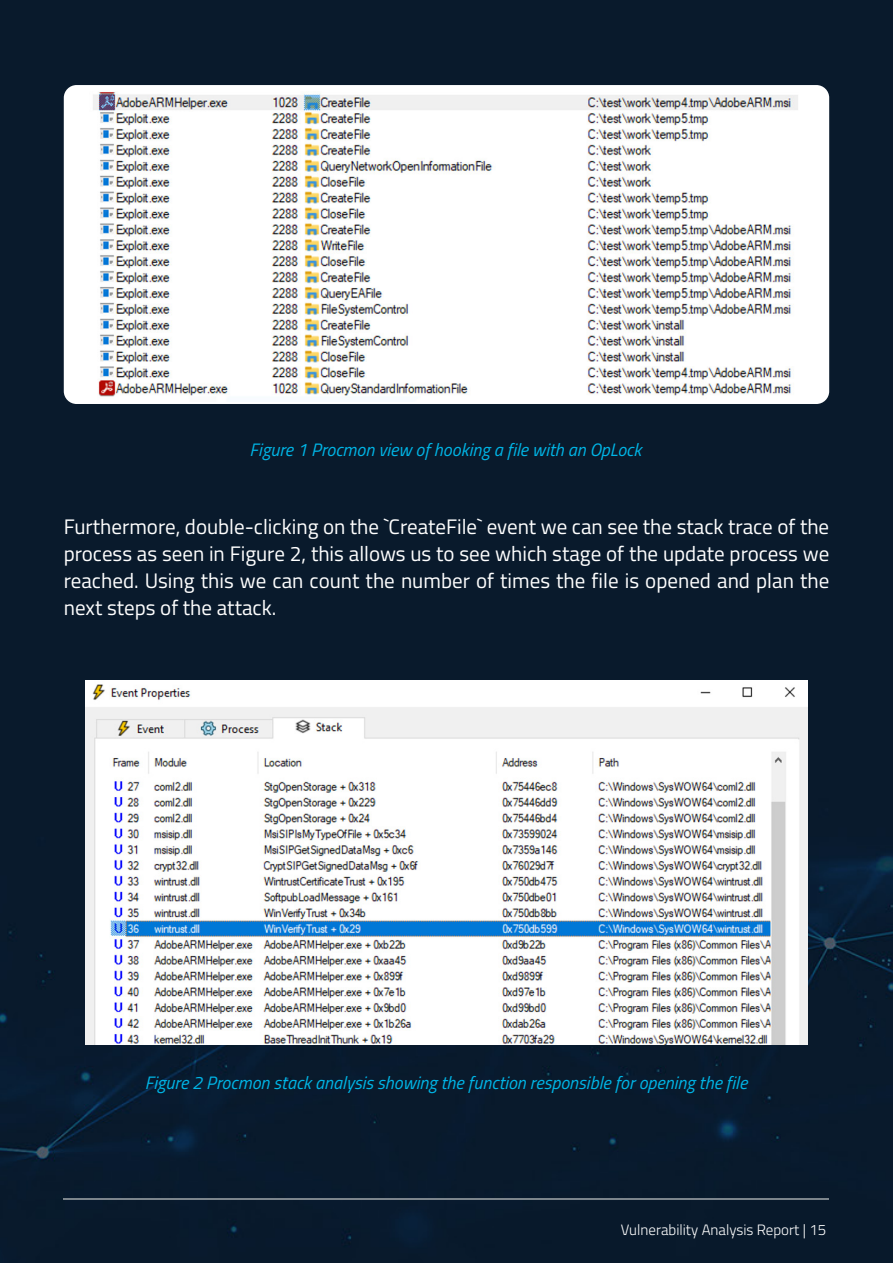
<style>
.page{position:relative;width:893px;height:1263px;background:#091a2c}
.page>*{position:absolute;margin:0;border:0;box-sizing:border-box;transform-origin:0 0}
.t1{font:21px/27px "Titillium Web";color:#fff;text-align:justify}
.t2{font:italic 18px "Titillium Web";color:#00b5e6}
.t3{font:300 15px "Titillium Web";color:#fff}
</style>
<div class="page">
<hr style="left:64px;top:1198px;width:765px;height:2px;background:#7c858c">
<div style="left:64px;top:85px;width:765px;height:319px;background:#fff;border-radius:13px"></div>
<img style="left:93px;top:91px;width:705px;height:306px">
<img style="left:85px;top:680px;width:723px;height:364px">
<p class="t2" style="left:250px;top:436px;width:393px">Figure 1 Procmon view of hooking a file with an OpLock</p>
<p class="t1" style="left:64px;top:512px;width:767px">Furthermore, double-clicking on the `CreateFile` event we can see the stack trace of the process as seen in Figure 2, this allows us to see which stage of the update process we reached. Using this we can count the number of times the file is opened and plan the next steps of the attack.</p>
<p class="t2" style="left:145px;top:1070px;width:604px">Figure 2 Procmon stack analysis showing the function responsible for opening the file</p>
<p class="t3" style="left:621px;top:1219px;width:207px">Vulnerability Analysis Report | 15</p>
</div>
